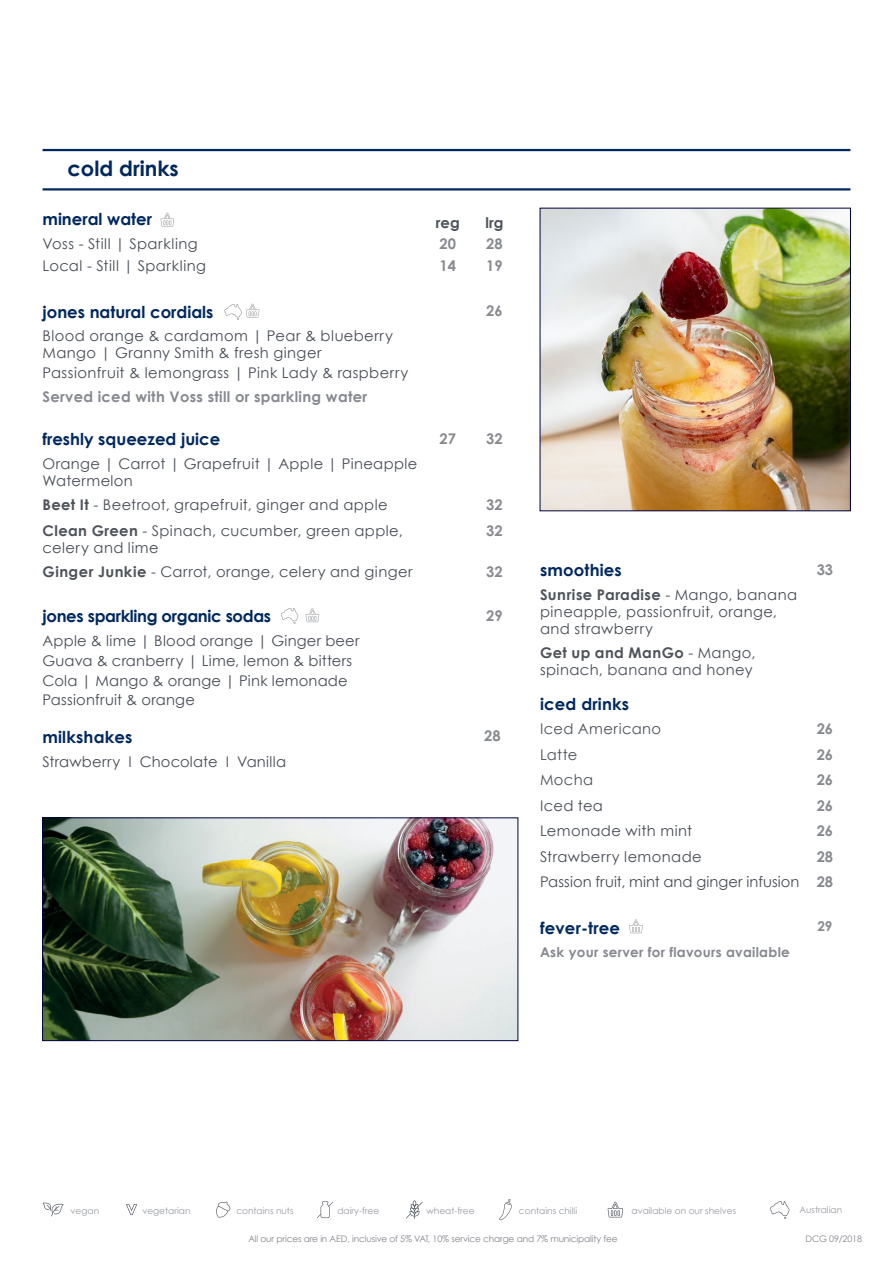
<style>
.page{position:relative;width:893px;height:1263px;background:#fff}
.page>*{position:absolute;margin:0;border:0;box-sizing:border-box;transform-origin:0 0}
.t1{font:700 21px "Century Gothic";color:#00285e}
.t2{font:700 16.5px "Century Gothic";color:#00285e}
.t3{font:700 16.5px "Century Gothic";letter-spacing:-.02em;color:#00285e}
.t4{font:14.7px/17px "Century Gothic";letter-spacing:.025em;color:#474c55}
.t5{font:700 14.7px "Century Gothic";letter-spacing:.02em;color:#868990}
.t6{font:14.7px/25.5px "Century Gothic";letter-spacing:.005em;color:#474c55;text-align:right}
.t7{font:700 14.7px "Century Gothic";color:#878a8f}
.t8{font:14.7px "Century Gothic";letter-spacing:.025em;color:#4d525a}
.t9{font:700 14.7px "Century Gothic";letter-spacing:.01em;color:#4d525a}
.t10{font:700 13.5px "Century Gothic";letter-spacing:.02em;color:#868990}
.t11{font:700 13.5px "Century Gothic";color:#878a8f}
.t12{font:9px "Century Gothic";letter-spacing:-.015em;color:#81858d}
.t13{font:9px "Century Gothic";color:#92959d}
.t14{font:9px "Century Gothic";color:#92959c}
.s1{font-weight:700;color:#4d525a}
.s2{font-weight:700;color:#878a8f}
</style>
<div class="page">
<img style="left:542px;top:210px;width:307px;height:299px">
<div style="left:540px;top:208px;width:311px;height:303px;border:1px solid #00053d"></div>
<svg style="left:160px;top:213px;width:14px;height:14px"></svg>
<svg style="left:224px;top:304px;width:35px;height:16px"></svg>
<svg style="left:629px;top:919px;width:14px;height:14px"></svg>
<hr style="left:43px;top:149px;width:807px;height:2px;background:#00285e">
<hr style="left:43px;top:188px;width:807px;height:3px;background:#00285e">
<svg style="left:317px;top:1201px;width:16px;height:17px"></svg>
<svg style="left:406px;top:1200px;width:17px;height:19px"></svg>
<svg style="left:126px;top:1204px;width:11px;height:11px"></svg>
<svg style="left:43px;top:1202px;width:21px;height:14px"></svg>
<svg style="left:608px;top:1202px;width:15px;height:15px"></svg>
<svg style="left:216px;top:1201px;width:14px;height:16px"></svg>
<svg style="left:499px;top:1199px;width:13px;height:21px"></svg>
<svg style="left:770px;top:1201px;width:19px;height:18px"></svg>
<svg style="left:281px;top:608px;width:17px;height:16px"></svg>
<svg style="left:306px;top:608px;width:13px;height:14px"></svg>
<img style="left:44px;top:820px;width:472px;height:219px">
<div style="left:42px;top:818px;width:476px;height:223px;border:1px solid #00053d"></div>
<h1 class="t1" style="left:68px;top:156px;width:113px">cold drinks</h1>
<p class="t2" style="left:43px;top:209px;width:111px">mineral water</p>
<p class="t9" style="left:436px;top:214px;width:26px">reg</p>
<p class="t9" style="left:485px;top:214px;width:20px">lrg</p>
<p class="t4" style="left:43px;top:235px;width:157px">Voss - Still | Sparkling</p>
<p class="t7" style="left:439px;top:234px;width:18px">20</p>
<p class="t7" style="left:486px;top:234px;width:18px">28</p>
<p class="t4" style="left:43px;top:257px;width:165px">Local - Still | Sparkling</p>
<p class="t7" style="left:439px;top:256px;width:18px">14</p>
<p class="t7" style="left:486px;top:256px;width:18px">19</p>
<p class="t2" style="left:43px;top:301px;width:172px">jones natural cordials</p>
<p class="t7" style="left:486px;top:302px;width:18px">26</p>
<p class="t4" style="left:43px;top:327px;width:352px">Blood orange &amp; cardamom | Pear &amp; blueberry<br>Mango | Granny Smith &amp; fresh ginger</p>
<p class="t4" style="left:43px;top:364px;width:367px">Passionfruit &amp; lemongrass | Pink Lady &amp; raspberry</p>
<p class="t5" style="left:43px;top:387px;width:326px">Served iced with Voss still or sparkling water</p>
<p class="t2" style="left:43px;top:429px;width:179px">freshly squeezed juice</p>
<p class="t7" style="left:439px;top:429px;width:18px">27</p>
<p class="t7" style="left:486px;top:429px;width:18px">32</p>
<p class="t4" style="left:43px;top:455px;width:376px">Orange | Carrot | Grapefruit | Apple | Pineapple<br>Watermelon</p>
<p class="t4" style="left:43px;top:496px;width:347px"><span class="s1">Beet It</span> - Beetroot, grapefruit, ginger and apple</p>
<p class="t7" style="left:486px;top:496px;width:18px">32</p>
<p class="t4" style="left:43px;top:522px;width:362px"><span class="s1">Clean Green</span> - Spinach, cucumber, green apple, celery and lime</p>
<p class="t7" style="left:486px;top:521px;width:18px">32</p>
<p class="t4" style="left:43px;top:563px;width:372px"><span class="s1">Ginger Junkie</span> - Carrot, orange, celery and ginger</p>
<p class="t7" style="left:486px;top:562px;width:18px">32</p>
<p class="t3" style="left:43px;top:606px;width:230px">jones sparkling organic sodas</p>
<p class="t7" style="left:486px;top:606px;width:18px">29</p>
<p class="t4" style="left:43px;top:631px;width:318px;line-height:19.8px">Apple &amp; lime | Blood orange | Ginger beer Guava &amp; cranberry | Lime, lemon &amp; bitters Cola | Mango &amp; orange | Pink lemonade Passionfruit &amp; orange</p>
<p class="t2" style="left:43px;top:726px;width:91px">milkshakes</p>
<p class="t7" style="left:484px;top:727px;width:18px">28</p>
<p class="t4" style="left:43px;top:753px;width:245px">Strawberry I Chocolate I Vanilla</p>
<p class="t2" style="left:540px;top:560px;width:83px">smoothies</p>
<p class="t7" style="left:817px;top:560px;width:18px">33</p>
<p class="t4" style="left:540px;top:586px;width:259px"><span class="s1">Sunrise Paradise</span> - Mango, banana pineapple, passionfruit, orange, and strawberry</p>
<p class="t4" style="left:540px;top:644px;width:217px"><span class="s1">Get up and ManGo</span> - Mango, spinach, banana and honey</p>
<p class="t2" style="left:540px;top:693px;width:91px">iced drinks</p>
<p class="t8" style="left:540px;top:720px;width:123px">Iced Americano</p>
<p class="t7" style="left:817px;top:719px;width:18px">26</p>
<p class="t8" style="left:540px;top:745px;width:39px">Latte</p>
<p class="t7" style="left:817px;top:745px;width:18px">26</p>
<p class="t8" style="left:540px;top:771px;width:55px">Mocha</p>
<p class="t7" style="left:817px;top:770px;width:18px">26</p>
<p class="t4" style="left:540px;top:797px;width:64px">Iced tea</p>
<p class="t7" style="left:817px;top:796px;width:18px">26</p>
<p class="t4" style="left:540px;top:822px;width:154px">Lemonade with mint</p>
<p class="t7" style="left:817px;top:821px;width:18px">26</p>
<p class="t4" style="left:540px;top:848px;width:163px">Strawberry lemonade</p>
<p class="t6" style="left:540px;top:843px;width:295px"><span class="s2">28<br></span>Passion fruit, mint and ginger infusion <span class="s2">28</span></p>
<p class="t2" style="left:540px;top:917px;width:82px">fever-tree</p>
<p class="t11" style="left:817px;top:918px;width:17px">29</p>
<p class="t10" style="left:540px;top:943px;width:251px">Ask your server for flavours available</p>
<p class="t13" style="left:71px;top:1205px;width:30px">vegan</p>
<p class="t13" style="left:142px;top:1205px;width:50px">vegetarian</p>
<p class="t14" style="left:236px;top:1205px;width:59px">contains nuts</p>
<p class="t13" style="left:337px;top:1205px;width:43px">dairy-free</p>
<p class="t13" style="left:426px;top:1205px;width:50px">wheat-free</p>
<p class="t13" style="left:519px;top:1205px;width:60px">contains chilli</p>
<p class="t13" style="left:632px;top:1205px;width:106px">available on our shelves</p>
<p class="t13" style="left:799px;top:1204px;width:44px">Australian</p>
<p class="t12" style="left:248px;top:1233px;width:371px">All our prices are in AED, inclusive of 5% VAT, 10% service charge and 7% municipality fee</p>
<p class="t12" style="left:805px;top:1233px;width:58px">DCG 09/2018</p>
</div>
